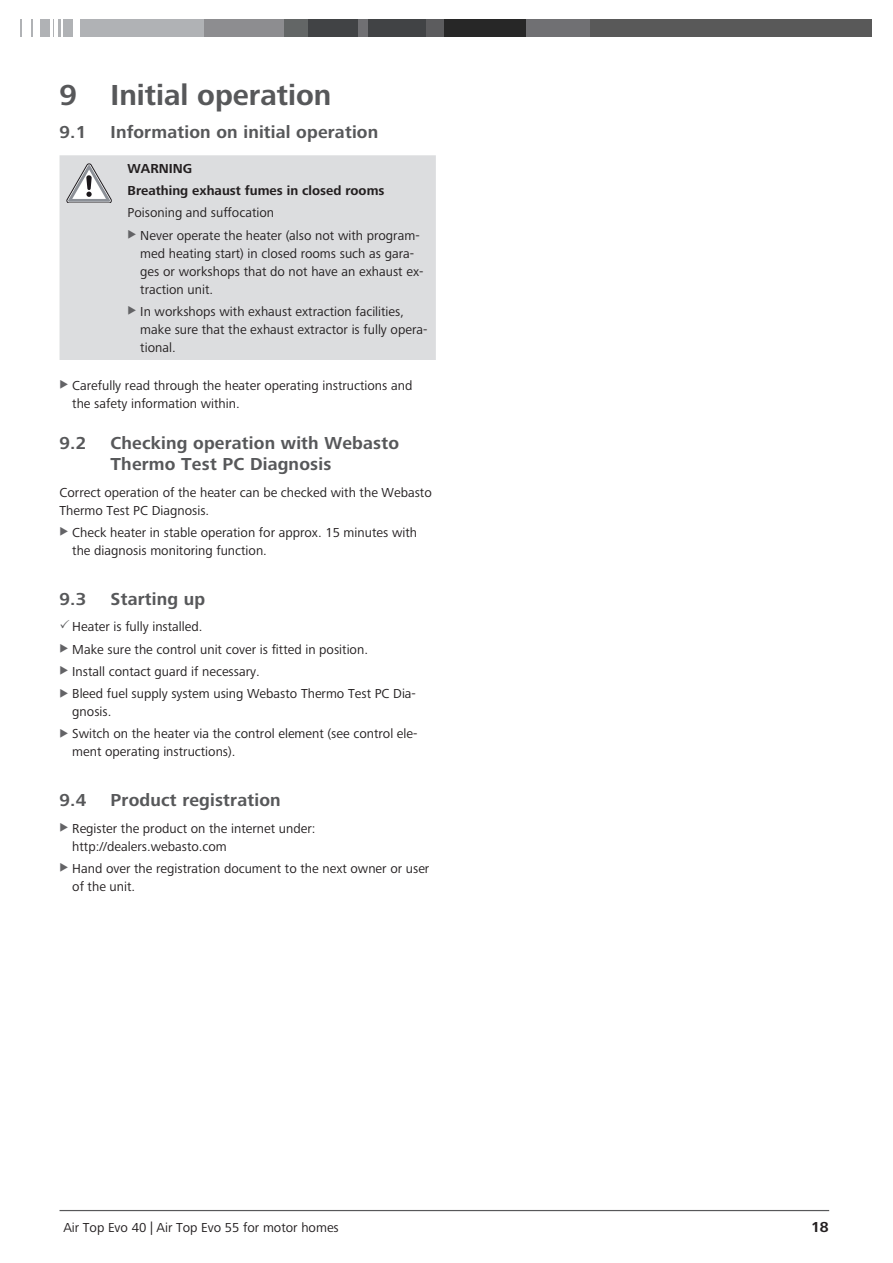
<style>
.page{position:relative;width:893px;height:1263px;background:#fff}
.page>*{position:absolute;margin:0;border:0;box-sizing:border-box;transform-origin:0 0}
.t1{font:700 30px "Frutiger Next LTW1 G";color:#57585a}
.t2{font:700 18px/21px "Frutiger Next LTW1 G";letter-spacing:.01em;color:#57585a}
.t3{font:700 15px "Frutiger Next LTW1 G";color:#231f20}
.t4{font:13.5px/18px "Frutiger Next LTW1 G";color:#231f20}
.t5{font:700 13.5px/22.2px "Frutiger Next LTW1 G";color:#231f20}
.s1{color:#57585a}
</style>
<div class="page">
<div style="left:21px;top:20px;width:183px;height:17px;background:#b0b2b5"></div>
<div style="left:204px;top:20px;width:80px;height:17px;background:#8d8d90"></div>
<div style="left:284px;top:20px;width:24px;height:17px;background:#636666"></div>
<div style="left:308px;top:20px;width:50px;height:17px;background:#414345"></div>
<div style="left:358px;top:20px;width:10px;height:17px;background:#707073"></div>
<div style="left:368px;top:20px;width:58px;height:17px;background:#414345"></div>
<div style="left:426px;top:20px;width:18px;height:17px;background:#5c5c5e"></div>
<div style="left:444px;top:20px;width:82px;height:17px;background:#272727"></div>
<div style="left:526px;top:20px;width:64px;height:17px;background:#707073"></div>
<div style="left:590px;top:20px;width:282px;height:17px;background:#595959"></div>
<div style="left:22px;top:17px;width:6px;height:21px;background:#fff"></div>
<hr style="left:28px;top:17px;width:3px;height:21px;background:#fff">
<div style="left:33px;top:17px;width:6px;height:21px;background:#fff"></div>
<hr style="left:50px;top:17px;width:3px;height:21px;background:#fff">
<hr style="left:54px;top:17px;width:3px;height:21px;background:#fff">
<svg style="left:61px;top:20px;width:1px;height:17px"></svg>
<div style="left:74px;top:17px;width:6px;height:21px;background:#fff"></div>
<hr style="left:60px;top:1210px;width:769px;height:1px;background:#57585a">
<div style="left:60px;top:155px;width:376px;height:205px;background:#dcdddf"></div>
<svg style="left:67px;top:164px;width:44px;height:39px"></svg>
<svg style="left:128px;top:230px;width:8px;height:9px"></svg>
<svg style="left:128px;top:306px;width:8px;height:9px"></svg>
<h1 class="t1" style="left:60px;top:78px;width:273px">9 Initial operation</h1>
<h2 class="t2" style="left:60px;top:122px;width:28px">9.1</h2>
<h2 class="t2" style="left:111px;top:122px;width:269px">Information on initial operation</h2>
<p class="t5" style="left:128px;top:158px;width:258px">Warning<br>Breathing exhaust fumes in closed rooms</p>
<p class="t4" style="left:140px;top:202px;width:281px;line-height:22.2px;text-indent:-13px">Poisoning and suffocation<br>Never operate the heater (also not with program-</p>
<p class="t4" style="left:140px;top:244px;width:285px">med heating start) in closed rooms such as gara&shy;ges or workshops that do not have an exhaust ex&shy;traction unit.</p>
<p class="t4" style="left:140px;top:303px;width:289px">In workshops with exhaust extraction facilities, make sure that the exhaust extractor is fully opera&shy;tional.</p>
<p class="t4" style="left:72px;top:377px;width:342px">Carefully read through the heater operating instructions and the safety information within.</p>
<h2 class="t2" style="left:60px;top:433px;width:28px">9.2</h2>
<h2 class="t2" style="left:111px;top:433px;width:290px">Checking operation with Webasto<br>Thermo Test PC Diagnosis</h2>
<p class="t4" style="left:60px;top:484px;width:374px">Correct operation of the heater can be checked with the Webasto<br>Thermo Test PC Diagnosis.</p>
<p class="t4" style="left:72px;top:524px;width:346px">Check heater in stable operation for approx. 15 minutes with the diagnosis monitoring function.</p>
<h2 class="t2" style="left:60px;top:589px;width:28px">9.3</h2>
<h2 class="t2" style="left:111px;top:589px;width:96px">Starting up</h2>
<p class="t4" style="left:72px;top:616px;width:345px;line-height:22.2px;text-indent:-13px"><span class="s1">✓</span> Heater is fully installed.<br>Make sure the control unit cover is fitted in position.<br>Install contact guard if necessary.<br>Bleed fuel supply system using Webasto Thermo Test PC Dia-</p>
<p class="t4" style="left:72px;top:701px;width:347px;line-height:22.2px">gnosis.<br>Switch on the heater via the control element (see control ele-</p>
<p class="t4" style="left:72px;top:743px;width:165px">ment operating instructions).</p>
<h2 class="t2" style="left:60px;top:790px;width:28px">9.4</h2>
<h2 class="t2" style="left:111px;top:790px;width:172px">Product registration</h2>
<p class="t4" style="left:72px;top:819px;width:245px">Register the product on the internet under: http://dealers.webasto.com</p>
<p class="t4" style="left:72px;top:860px;width:359px">Hand over the registration document to the next owner or user of the unit.</p>
<p class="t4" style="left:63px;top:1218px;width:277px">Air Top Evo 40 | Air Top Evo 55 for motor homes</p>
<p class="t3" style="left:811px;top:1218px;width:19px">18</p>
</div>
